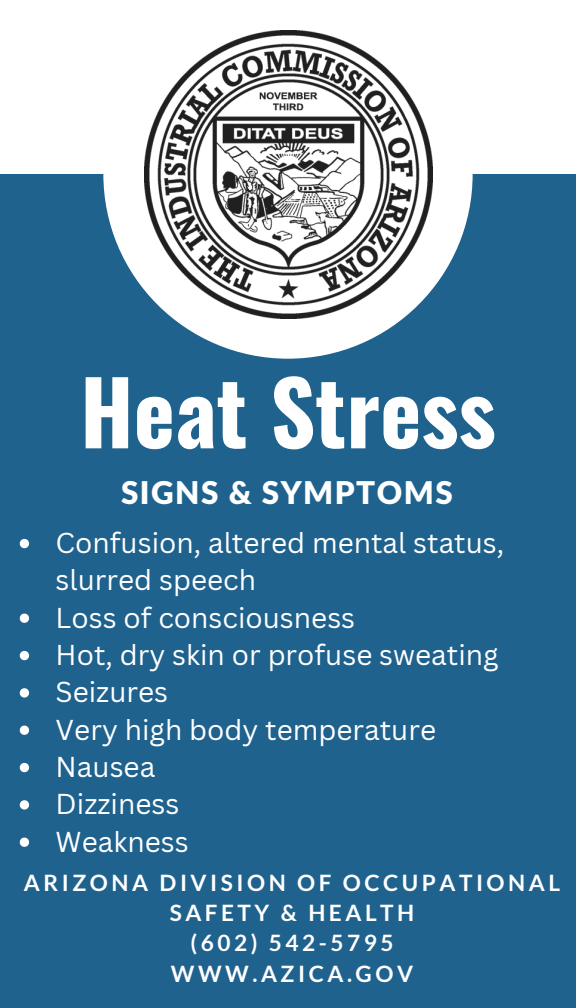
<style>
.page{position:relative;width:576px;height:1008px;background:#1f628e}
.page>*{position:absolute;margin:0;border:0;box-sizing:border-box;transform-origin:0 0}
.t1{font:700 88px "Oswald";color:#fff}
.t2{font:900 31.2px "Lato Latin";letter-spacing:.045em;color:#fff}
.t3{font:28px/37.2px "Canva Sans";color:#fff}
.t4{font:700 22.8px/30px "Lato";letter-spacing:.155em;color:#fff;text-align:center}
</style>
<div class="page">
<div style="left:0;top:0;width:576px;height:174px;background:#fff"></div>
<svg style="left:103px;top:156px;width:370px;height:203px"></svg>
<img style="left:144px;top:30px;width:288px;height:288px">
<svg style="left:20px;top:539px;width:9px;height:9px"></svg>
<svg style="left:20px;top:614px;width:9px;height:9px"></svg>
<svg style="left:20px;top:651px;width:9px;height:9px"></svg>
<svg style="left:20px;top:688px;width:9px;height:10px"></svg>
<svg style="left:20px;top:726px;width:9px;height:9px"></svg>
<svg style="left:20px;top:763px;width:9px;height:9px"></svg>
<svg style="left:20px;top:800px;width:9px;height:10px"></svg>
<svg style="left:20px;top:838px;width:9px;height:9px"></svg>
<h1 class="t1" style="left:80px;top:343px;width:417px">Heat Stress</h1>
<h2 class="t2" style="left:121px;top:478px;width:333px">SIGNS &amp; SYMPTOMS</h2>
<h3 class="t3" style="left:56px;top:523px;width:450px">Confusion, altered mental status, slurred speech</h3>
<h3 class="t3" style="left:56px;top:598px;width:301px">Loss of consciousness</h3>
<h3 class="t3" style="left:56px;top:635px;width:444px">Hot, dry skin or profuse sweating</h3>
<h3 class="t3" style="left:56px;top:673px;width:114px">Seizures</h3>
<h3 class="t3" style="left:56px;top:710px;width:382px">Very high body temperature</h3>
<h3 class="t3" style="left:56px;top:747px;width:101px">Nausea</h3>
<h3 class="t3" style="left:56px;top:785px;width:125px">Dizziness</h3>
<h3 class="t3" style="left:56px;top:822px;width:135px">Weakness</h3>
<p class="t4" style="left:24px;top:867px;width:538px">ARIZONA DIVISION OF OCCUPATIONAL<br>SAFETY &amp; HEALTH</p>
<p class="t4" style="left:191px;top:928px;width:204px">(602) 542-5795</p>
<p class="t4" style="left:171px;top:958px;width:244px">WWW.AZICA.GOV</p>
</div>
